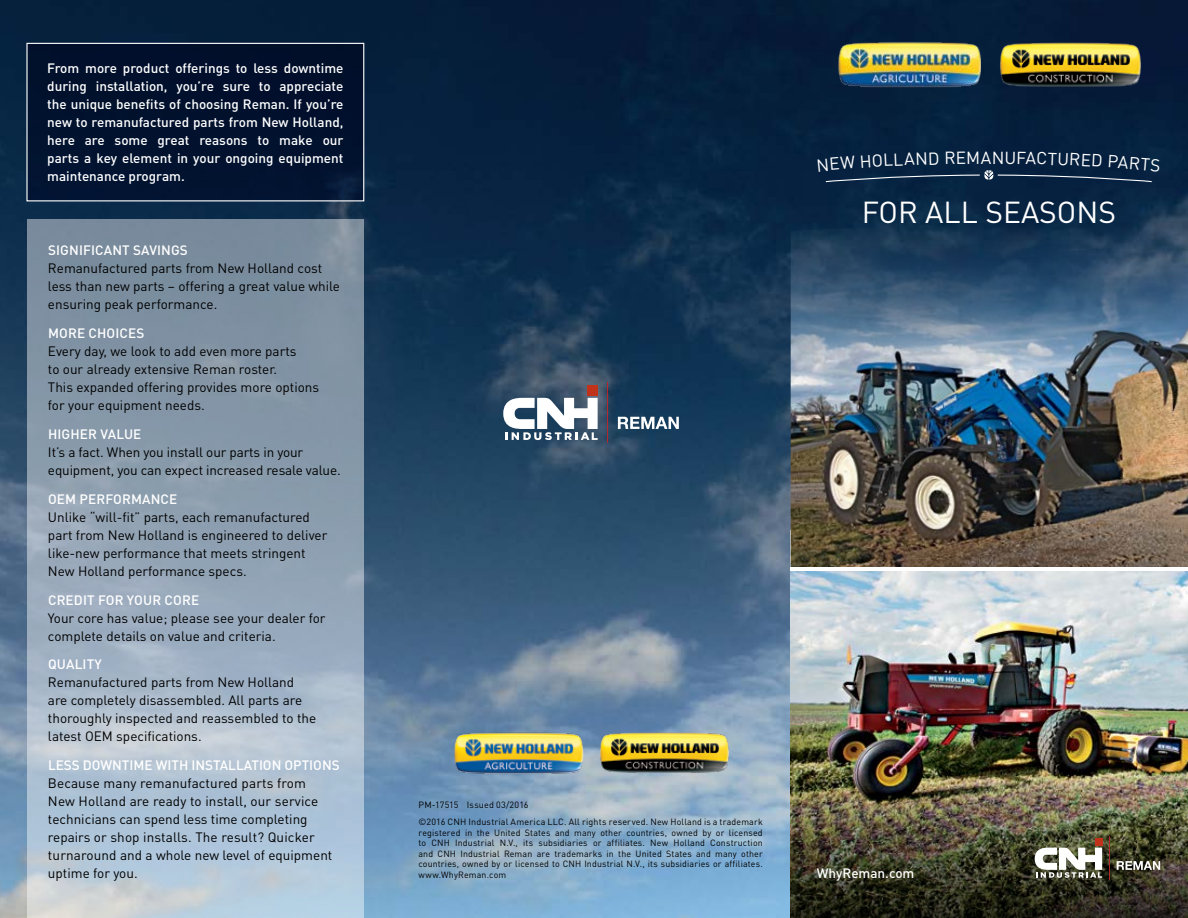
<style>
.page{position:relative;width:1188px;height:918px;background:#fff}
.page>*{position:absolute;margin:0;border:0;box-sizing:border-box;transform-origin:0 0}
.t1{font:30px "DINOT";color:#fff}
.t2{font:17.25px "DIN";color:#fff}
.t3{font:13.5px/18px "DINOT";color:#000}
.t4{font:500 13.5px/18px "DINOT";color:#fff;text-align:justify}
.t5{font:9px/10.5px "DINOT";letter-spacing:.02em;color:#000}
</style>
<div class="page">
<img style="left:0;top:0;width:1188px;height:918px">
<img style="left:791px;top:571px;width:397px;height:183px">
<div style="left:588px;top:385px;width:10px;height:10px;background:#c0331a"></div>
<svg style="left:503px;top:398px;width:95px;height:42px"></svg>
<svg style="left:618px;top:417px;width:61px;height:12px"></svg>
<hr style="left:607px;top:382px;width:1px;height:61px;background:#b3282d">
<div style="left:27px;top:43px;width:337px;height:158px;background:#01112e"></div>
<div style="left:26px;top:43px;width:338px;height:158px;border:1px solid #fff"></div>
<svg style="left:27px;top:219px;width:337px;height:699px;background:#98a9ba"></svg>
<img style="left:790px;top:754px;width:398px;height:164px">
<div style="left:1095px;top:839px;width:7px;height:7px;background:#c0331a"></div>
<svg style="left:1035px;top:848px;width:67px;height:30px"></svg>
<svg style="left:1117px;top:861px;width:43px;height:9px"></svg>
<hr style="left:1109px;top:836px;width:1px;height:44px;background:#b3282d">
<img style="left:791px;top:207px;width:397px;height:361px">
<hr style="left:791px;top:568px;width:397px;height:3px;background:#fff">
<img style="left:1000px;top:40px;width:141px;height:48px">
<img style="left:600px;top:731px;width:129px;height:44px">
<img style="left:838px;top:37px;width:143px;height:55px">
<img style="left:454px;top:728px;width:129px;height:50px">
<div style="left:818px;top:151px;width:342px;height:32px;background:#06213f"></div>
<p class="t4" style="left:47px;top:59px;width:298px">From more product offerings to less downtime during installation, you’re sure to appreciate the unique benefits of choosing Reman. If you’re new to remanufactured parts from New Holland, here are some great reasons to make our parts a key element in your ongoing equipment maintenance program.</p>
<p class="t4" style="left:48px;top:241px;width:141px">SIGNIFICANT SAVINGS</p>
<p class="t3" style="left:48px;top:259px;width:294px">Remanufactured parts from New Holland cost less than new parts – offering a great value while ensuring peak performance.</p>
<p class="t4" style="left:48px;top:324px;width:98px">MORE CHOICES</p>
<p class="t3" style="left:48px;top:342px;width:273px">Every day, we look to add even more parts<br>to our already extensive Reman roster.<br>This expanded offering provides more options for your equipment needs.</p>
<p class="t4" style="left:48px;top:425px;width:95px">HIGHER VALUE</p>
<p class="t3" style="left:48px;top:443px;width:294px">It’s a fact. When you install our parts in your equipment, you can expect increased resale value.</p>
<p class="t4" style="left:48px;top:489px;width:131px">OEM PERFORMANCE</p>
<p class="t3" style="left:48px;top:507px;width:281px">Unlike “will-fit” parts, each remanufactured part from New Holland is engineered to deliver like-new performance that meets stringent New Holland performance specs.</p>
<p class="t4" style="left:48px;top:590px;width:153px">CREDIT FOR YOUR CORE</p>
<p class="t3" style="left:48px;top:608px;width:279px">Your core has value; please see your dealer for complete details on value and criteria.</p>
<p class="t4" style="left:48px;top:655px;width:55px">QUALITY</p>
<p class="t3" style="left:48px;top:673px;width:270px">Remanufactured parts from New Holland are completely disassembled. All parts are thoroughly inspected and reassembled to the latest OEM specifications.</p>
<p class="t4" style="left:48px;top:756px;width:293px">LESS DOWNTIME WITH INSTALLATION OPTIONS</p>
<p class="t3" style="left:48px;top:774px;width:286px">Because many remanufactured parts from New Holland are ready to install, our service technicians can spend less time completing repairs or shop installs. The result? Quicker turnaround and a whole new level of equipment uptime for you.</p>
<p class="t2" style="left:966px;top:147px;width:40px">MAN</p>
<h1 class="t1" style="left:862px;top:192px;width:256px">FOR ALL SEASONS</h1>
<p class="t5" style="left:418px;top:796px;width:346px;line-height:17.2px">PM-17515 Issued 03/2016<br>©2016 CNH Industrial America LLC. All rights reserved. New Holland is a trademark</p>
<p class="t5" style="left:418px;top:827px;width:346px;text-align:justify">registered in the United States and many other countries, owned by or licensed to CNH Industrial N.V., its subsidiaries or affiliates. New Holland Construction and CNH Industrial Reman are trademarks in the United States and many other countries, owned by or licensed to CNH Industrial N.V., its subsidiaries or affiliates. www.WhyReman.com</p>
<p class="t4" style="left:817px;top:864px;width:99px">WhyReman.com</p>
</div>
